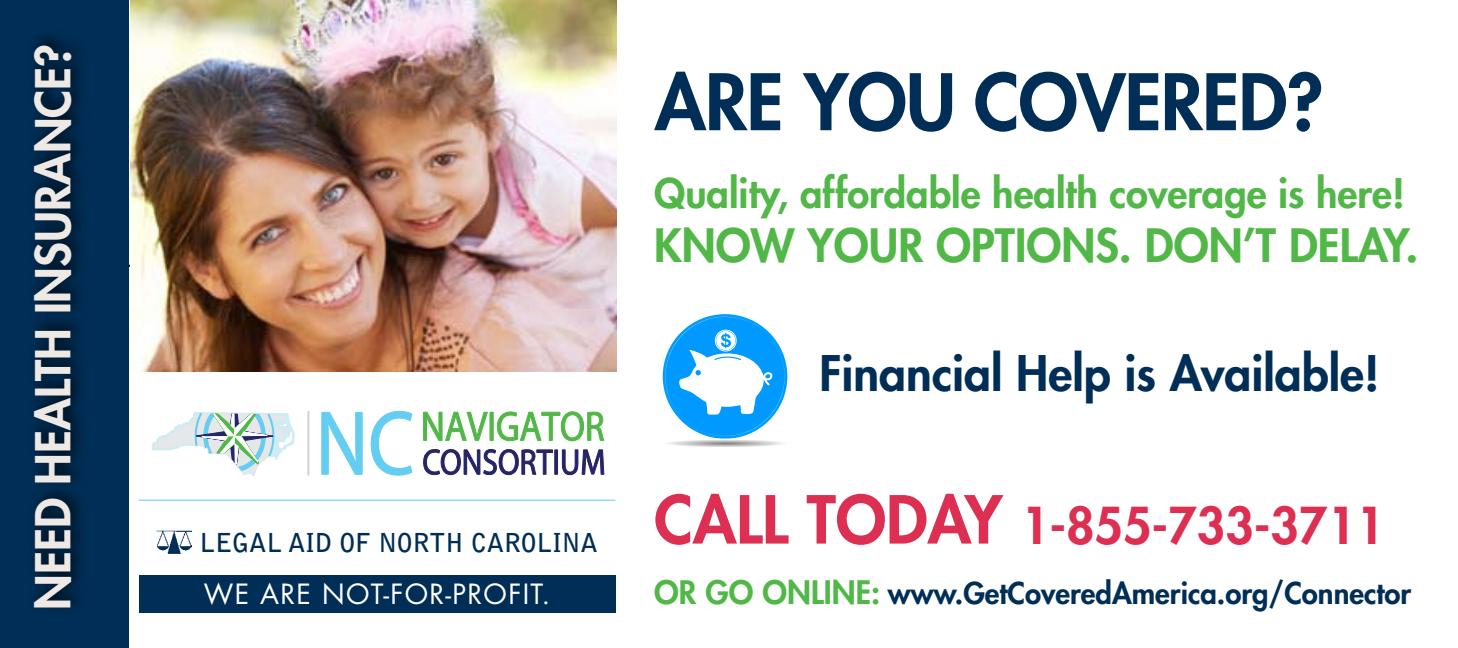
<style>
.page{position:relative;width:1458px;height:648px;background:#fff}
.page>*{position:absolute;margin:0;border:0;box-sizing:border-box;transform-origin:0 0}
.t1{font:800 75.6px "Futura Std";letter-spacing:-.01em;color:#002e56}
.t2{font:800 49.5px "Futura Std";color:#dc2f52}
.t3{font:800 47.7px "Futura Std";color:#002e56}
.t4{font:800 46.8px "Futura Std";color:#efe9e5}
.t5{font:800 44.77px "Futura Std";color:#51b848}
.t6{font:800 39.82px "Futura Std";color:#51b848}
.t7{font:800 29.25px "Futura Std";color:#002e56}
.t8{font:27.22px "Futura Std";letter-spacing:.05em;color:#fff}
.t9{font:700 25.88px "Bell Gothic Std";letter-spacing:-.01em;color:#002e56}
.s1{font-size:64.35px}
.s2{font-size:31.5px;color:#51b848}
</style>
<div class="page">
<hr style="left:82px;top:265px;width:498px;height:2px;background:#002e56">
<div style="left:0;top:0;width:129px;height:648px;background:#002e56"></div>
<div style="left:26px;top:28px;width:61px;height:585px;background:#000;opacity:.75"></div>
<img style="left:131px;top:0;width:486px;height:372px">
<div style="left:139px;top:575px;width:476px;height:37px;background:#002e56"></div>
<hr style="left:139px;top:500px;width:476px;height:1px;background:#64cdf2">
<svg style="left:423px;top:412px;width:65px;height:29px"></svg>
<hr style="left:490px;top:412px;width:3px;height:28px;background:#51b848">
<svg style="left:497px;top:411px;width:107px;height:30px"></svg>
<svg style="left:322px;top:412px;width:40px;height:62px"></svg>
<svg style="left:371px;top:411px;width:41px;height:64px"></svg>
<svg style="left:423px;top:449px;width:130px;height:26px"></svg>
<hr style="left:555px;top:450px;width:3px;height:24px;background:#242467">
<svg style="left:562px;top:450px;width:42px;height:25px"></svg>
<hr style="left:308px;top:411px;width:1px;height:64px;background:#d1d3d4">
<svg style="left:152px;top:412px;width:142px;height:64px"></svg>
<img style="left:156px;top:531px;width:36px;height:23px">
<svg style="left:662px;top:317px;width:126px;height:130px"></svg>
<h3 class="t4" style="left:24px;top:610px;width:567px;rotate:-90deg">Need Health Insurance?</h3>
<p class="t9" style="left:200px;top:527px;width:400px">LEGAL AID OF NORTH CAROLINA</p>
<p class="t8" style="left:204px;top:577px;width:348px">We are Not-for-Profit.</p>
<h1 class="t1" style="left:655px;top:54px;width:670px">Are you covered?</h1>
<h3 class="t6" style="left:654px;top:168px;width:752px">Quality, affordable health coverage is here!</h3>
<h3 class="t5" style="left:654px;top:217px;width:766px">Know Your Options. Don’t delay.</h3>
<h3 class="t3" style="left:819px;top:343px;width:562px">Financial Help is Available!</h3>
<h2 class="t2" style="left:654px;top:494px;width:732px"><span class="s1">Call today</span> 1-855-733-3711</h2>
<p class="t7" style="left:654px;top:574px;width:759px"><span class="s2">or go on lin e:</span> www.GetCoveredAmerica.org/Connector</p>
</div>
